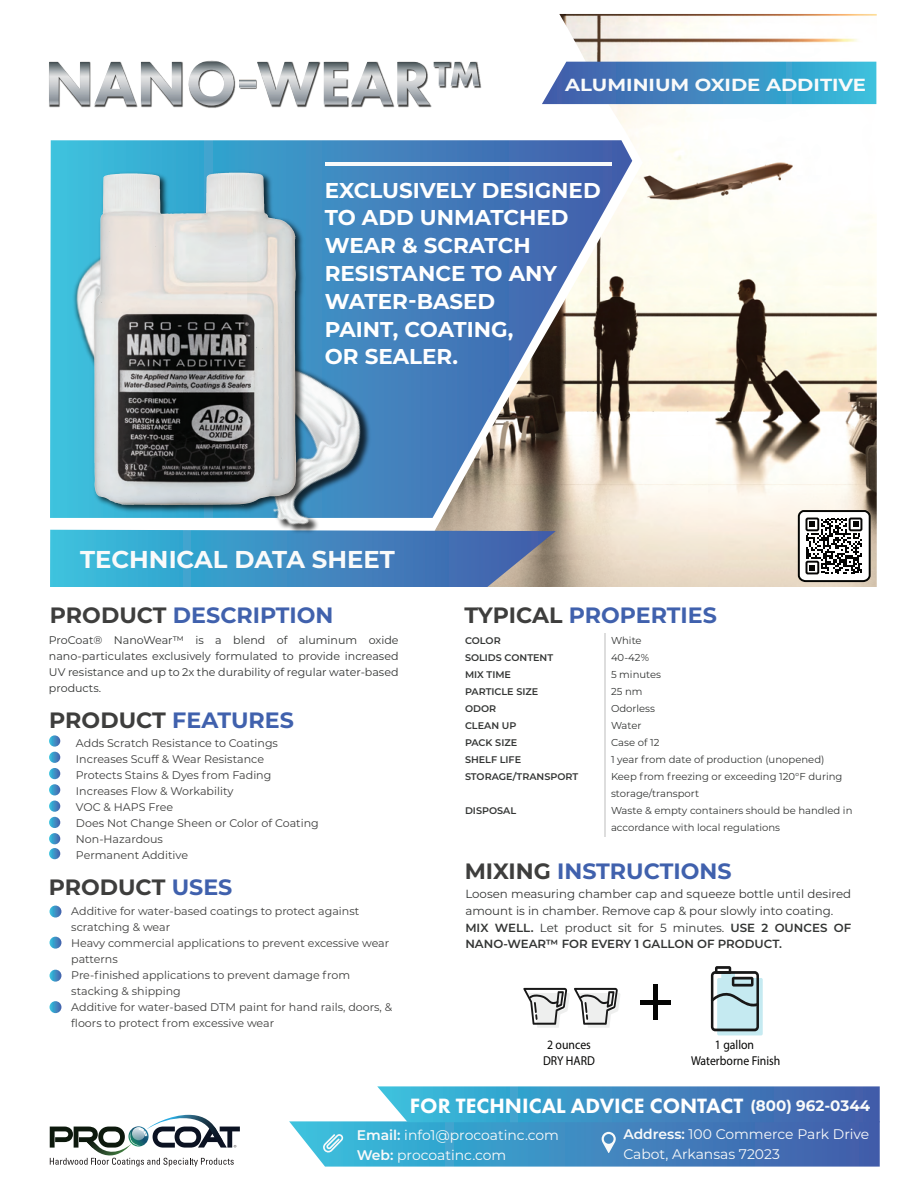
<style>
.page{position:relative;width:918px;height:1188px;background:#fff}
.page>*{position:absolute;margin:0;border:0;box-sizing:border-box;transform-origin:0 0}
.t1{font:700 24.3px "Montserrat";color:#f9fafa}
.t2{font:700 22.2px "Montserrat";color:#4061ad}
.t3{font:700 22.2px "Montserrat";color:#3e3e3d}
.t4{font:700 21.45px/27.8px "Montserrat";color:#fff}
.t5{font:800 21.45px "Futura PT";color:#fff}
.t6{font:700 17.55px "Montserrat";color:#f9fafa;scale:1.12 1}
.t7{font:700 15.15px "Montserrat";color:#f9fafa}
.t8{font:13.95px/19.5px "Montserrat";color:#f9fafa}
.t9{font:12.9px/15.5px "Myriad Pro";color:#050504;text-align:center;scale:.91 1}
.t10{font:11.85px/16.6px "Montserrat";color:#333534}
.t11{font:11.1px/16px "Montserrat";color:#3e3e3d}
.t12{font:11.1px/16px "Montserrat";color:#333534;text-align:justify}
.t13{font:10.05px/17.1px "Montserrat";color:#333534}
.t14{font:600 9.6px/17.1px "Montserrat";color:#333534}
.s1{color:#3e3e3d}
.s2{color:#4061ad}
.s3{font-weight:600}
</style>
<div class="page">
<img style="left:511px;top:14px;width:366px;height:573px">
<svg style="left:289px;top:1086px;width:591px;height:81px;background:#5297c8"></svg>
<svg style="left:50px;top:1114px;width:190px;height:53px"></svg>
<svg style="left:50px;top:140px;width:582px;height:378px;background:#7e8fa2"></svg>
<svg style="left:542px;top:62px;width:334px;height:42px;background:#4491c4"></svg>
<hr style="left:325px;top:162px;width:287px;height:3px;background:#f9fafa">
<svg style="left:511px;top:530px;width:45px;height:57px;background:#81808b"></svg>
<hr style="left:604px;top:633px;width:2px;height:204px;background:#ddd">
<svg style="left:50px;top:906px;width:11px;height:12px"></svg>
<svg style="left:50px;top:1001px;width:11px;height:12px"></svg>
<svg style="left:50px;top:970px;width:11px;height:12px"></svg>
<svg style="left:50px;top:937px;width:11px;height:12px"></svg>
<div style="left:717px;top:978px;width:46px;height:57px;background:linear-gradient(to right,#c5eaf1,#c5eaf1);border-radius:2px"></div>
<svg style="left:711px;top:966px;width:52px;height:65px;background:#a3b9bd"></svg>
<div style="left:653px;top:984px;width:5px;height:36px;background:#050504"></div>
<div style="left:640px;top:1000px;width:31px;height:5px;background:#050504"></div>
<svg style="left:523px;top:988px;width:97px;height:40px"></svg>
<svg style="left:49px;top:735px;width:11px;height:60px"></svg>
<svg style="left:49px;top:801px;width:11px;height:58px"></svg>
<img style="left:49px;top:61px;width:433px;height:47px">
<svg style="left:49px;top:62px;width:132px;height:43px"></svg>
<svg style="left:189px;top:61px;width:45px;height:45px"></svg>
<svg style="left:240px;top:79px;width:16px;height:8px"></svg>
<svg style="left:257px;top:62px;width:222px;height:43px"></svg>
<img style="left:50px;top:155px;width:461px;height:432px">
<img style="left:50px;top:172px;width:282px;height:364px">
<img style="left:55px;top:162px;width:279px;height:361px">
<svg style="left:798px;top:510px;width:73px;height:72px"></svg>
<h3 class="t6" style="left:565px;top:72px;width:270px">ALUMINIUM OXIDE ADDITIVE</h3>
<h3 class="t4" style="left:325px;top:175px;width:277px">EXCLUSIVELY DESIGNED<br>TO ADD UNMATCHED<br>WEAR &amp; SCRATCH<br>RESISTANCE TO ANY<br>WATER-BASED<br>PAINT, COATING,<br>OR SEALER.</h3>
<h1 class="t1" style="left:80px;top:542px;width:316px">TECHNICAL DATA SHEET</h1>
<h2 class="t2" style="left:50px;top:599px;width:285px"><span class="s1">PRODUCT</span> DESCRIPTION</h2>
<h2 class="t2" style="left:465px;top:599px;width:254px"><span class="s1">TYPICAL</span> PROPERTIES</h2>
<p class="t12" style="left:49px;top:632px;width:351px">ProCoat® NanoWear™ is a blend of aluminum oxide nano-particulates exclusively formulated to provide increased UV resistance and up to 2x the durability of regular water-based products.</p>
<h2 class="t2" style="left:49px;top:704px;width:246px"><span class="s1">PRODUCT</span> FEATURES</h2>
<p class="t11" style="left:76px;top:734px;width:244px">Adds Scratch Resistance to Coatings<br>Increases Scuff &amp; Wear Resistance<br>Protects Stains &amp; Dyes from Fading<br>Increases Flow &amp; Workability<br>VOC &amp; HAPS Free<br>Does Not Change Sheen or Color of Coating<br>Non-Hazardous<br>Permanent Additive</p>
<h2 class="t3" style="left:49px;top:871px;width:185px">PRODUCT <span class="s2">USES</span></h2>
<p class="t11" style="left:71px;top:903px;width:322px">Additive for water-based coatings to protect against scratching &amp; wear<br>Heavy commercial applications to prevent excessive wear patterns<br>Pre-finished applications to prevent damage from stacking &amp; shipping<br>Additive for water-based DTM paint for hand rails, doors, &amp; floors to protect from excessive wear</p>
<p class="t14" style="left:465px;top:632px;width:115px">COLOR<br>SOLIDS CONTENT<br>MIX TIME<br>PARTICLE SIZE<br>ODOR<br>CLEAN UP<br>PACK SIZE<br>SHELF LIFE<br>STORAGE/TRANSPORT</p>
<p class="t14" style="left:465px;top:802px;width:53px">DISPOSAL</p>
<p class="t13" style="left:611px;top:631px;width:243px">White<br>40-42%<br>5 minutes<br>25 nm<br>Odorless<br>Water<br>Case of 12<br>1 year from date of production (unopened)<br>Keep from freezing or exceeding 120°F during storage/transport<br>Waste &amp; empty containers should be handled in accordance with local regulations</p>
<h2 class="t2" style="left:465px;top:855px;width:269px"><span class="s1">MIXING</span> INSTRUCTIONS</h2>
<p class="t10" style="left:465px;top:885px;width:387px">Loosen measuring chamber cap and squeeze bottle until desired amount is in chamber. Remove cap &amp; pour slowly into coating.<br><span class="s3">MIX WELL.</span> Let product sit for 5 minutes. <span class="s3">USE 2 OUNCES OF NANO-WEAR™ FOR EVERY 1 GALLON OF PRODUCT.</span></p>
<p class="t9" style="left:543px;top:1037px;width:59px">2 ounces<br>DRY HARD</p>
<p class="t9" style="left:691px;top:1037px;width:100px">1 gallon<br>Waterborne Finish</p>
<h3 class="t5" style="left:410px;top:1092px;width:335px">FOR TECHNICAL ADVICE CONTACT</h3>
<h3 class="t7" style="left:751px;top:1094px;width:121px">(800) 962-0344</h3>
<p class="t8" style="left:623px;top:1124px;width:247px"><span class="s3">Address:</span> 100 Commerce Park Drive<br>Cabot, Arkansas 72023</p>
<p class="t8" style="left:357px;top:1125px;width:204px"><span class="s3">Email:</span> info1@procoatinc.com<br><span class="s3">Web:</span> procoatinc.com</p>
</div>
